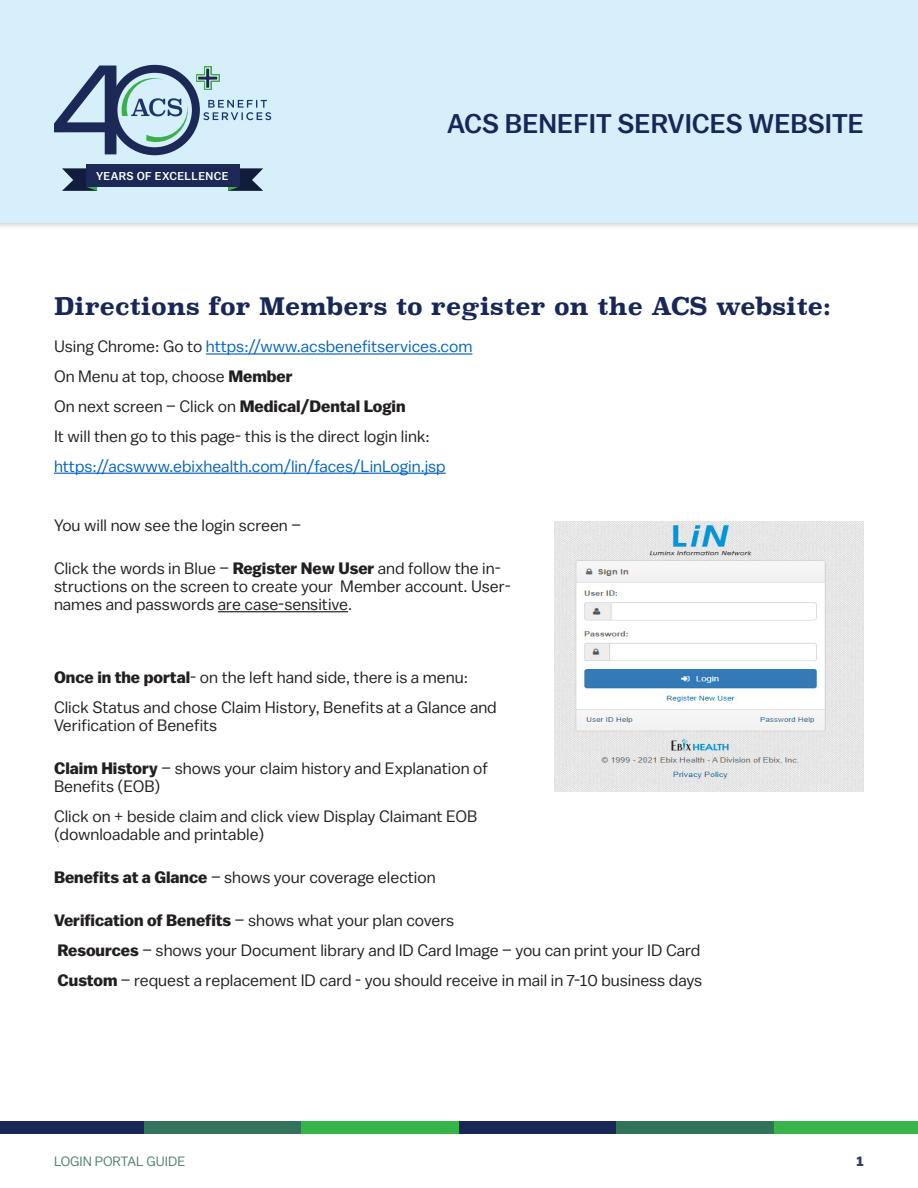
<style>
.page{position:relative;width:918px;height:1188px;background:#fff}
.page>*{position:absolute;margin:0;border:0;box-sizing:border-box;transform-origin:0 0}
.t1{font:900 41.1px "Superclarendon";color:#1c2856}
.t2{font:500 27px "Balto";color:#182757}
.t3{font:700 24px "Superclarendon";color:#182757}
.t4{font:16.5px/17.9px "Balto";color:#231f20}
.t5{font:16.5px "Balto";color:#0563c1}
.t6{font:13.5px "Balto";color:#50806b}
.t7{font:700 13.5px "Balto";color:#333c66}
.t8{font:500 11.4px "Balto";letter-spacing:.03em;color:#fff}
.s1{color:#231f20}
.s2{font-weight:700}
</style>
<div class="page">
<div style="left:0;top:1122px;width:144px;height:12px;background:#182757"></div>
<div style="left:144px;top:1122px;width:158px;height:12px;background:#33725b"></div>
<div style="left:459px;top:1122px;width:157px;height:12px;background:#182757"></div>
<div style="left:774px;top:1122px;width:144px;height:12px;background:#37b44a"></div>
<div style="left:302px;top:1122px;width:157px;height:12px;background:#35b44a"></div>
<div style="left:616px;top:1122px;width:158px;height:12px;background:#30725a"></div>
<div style="left:0;top:0;width:918px;height:231px;background:#231f20;opacity:.33"></div>
<div style="left:0;top:0;width:918px;height:222px;background:#d5effb"></div>
<div style="left:109px;top:65px;width:91px;height:90px;border:8px solid #1c2856;border-radius:50%"></div>
<svg style="left:203px;top:100px;width:68px;height:20px"></svg>
<svg style="left:54px;top:66px;width:134px;height:88px"></svg>
<svg style="left:228px;top:168px;width:35px;height:23px"></svg>
<svg style="left:62px;top:168px;width:35px;height:23px"></svg>
<div style="left:86px;top:164px;width:154px;height:23px;background:#1c2856"></div>
<div style="left:196px;top:74px;width:24px;height:8px;background:#3baf49"></div>
<div style="left:204px;top:66px;width:8px;height:24px;background:#3baf49"></div>
<svg style="left:197px;top:67px;width:22px;height:22px"></svg>
<hr style="left:206px;top:353px;width:266px;height:2px;background:#0563c1">
<hr style="left:54px;top:473px;width:392px;height:1px;background:#0563c1">
<hr style="left:218px;top:611px;width:130px;height:1px;background:#231f20">
<img style="left:554px;top:522px;width:310px;height:269px">
<p class="t1" style="left:196px;top:50px;width:25px">+</p>
<p class="t8" style="left:96px;top:169px;width:134px">YEARS OF EXCELLENCE</p>
<p class="t2" style="left:447px;top:108px;width:418px">ACS BENEFIT SERVICES WEBSITE</p>
<p class="t3" style="left:54px;top:288px;width:779px">Directions for Members to register on the ACS website:</p>
<p class="t5" style="left:54px;top:337px;width:420px"><span class="s1">Using Chrome: Go to</span> https://www.acsbenefitservices.com</p>
<p class="t4" style="left:54px;top:367px;width:240px">On Menu at top, choose <span class="s2">Member</span></p>
<p class="t4" style="left:54px;top:397px;width:353px">On next screen – Click on <span class="s2">Medical/Dental Login</span></p>
<p class="t4" style="left:54px;top:427px;width:377px">It will then go to this page- this is the direct login link:</p>
<p class="t5" style="left:54px;top:456px;width:393px">https://acswww.ebixhealth.com/lin/faces/LinLogin.jsp</p>
<p class="t4" style="left:54px;top:516px;width:249px">You will now see the login screen –</p>
<p class="t4" style="left:54px;top:559px;width:459px">Click the words in Blue – <span class="s2">Register New User</span> and follow the in&shy;structions on the screen to create your Member account. User&shy;names and passwords are case-sensitive.</p>
<p class="t4" style="left:54px;top:668px;width:416px"><span class="s2">Once in the portal</span>- on the left hand side, there is a menu:</p>
<p class="t4" style="left:54px;top:698px;width:444px">Click Status and chose Claim History, Benefits at a Glance and<br>Verification of Benefits</p>
<p class="t4" style="left:54px;top:759px;width:435px"><span class="s2">Claim History</span> – shows your claim history and Explanation of<br>Benefits (EOB)</p>
<p class="t4" style="left:54px;top:807px;width:425px">Click on + beside claim and click view Display Claimant EOB (downloadable and printable)</p>
<p class="t4" style="left:54px;top:868px;width:383px"><span class="s2">Benefits at a Glance</span> – shows your coverage election</p>
<p class="t4" style="left:54px;top:911px;width:402px"><span class="s2">Verification of Benefits</span> – shows what your plan covers</p>
<p class="t4" style="left:58px;top:941px;width:644px"><span class="s2">Resources</span> – shows your Document library and ID Card Image – you can print your ID Card</p>
<p class="t4" style="left:58px;top:971px;width:646px"><span class="s2">Custom</span> – request a replacement ID card - you should receive in mail in 7-10 business days</p>
<p class="t6" style="left:54px;top:1154px;width:133px">LOGIN PORTAL GUIDE</p>
<p class="t7" style="left:857px;top:1154px;width:9px">1</p>
</div>
